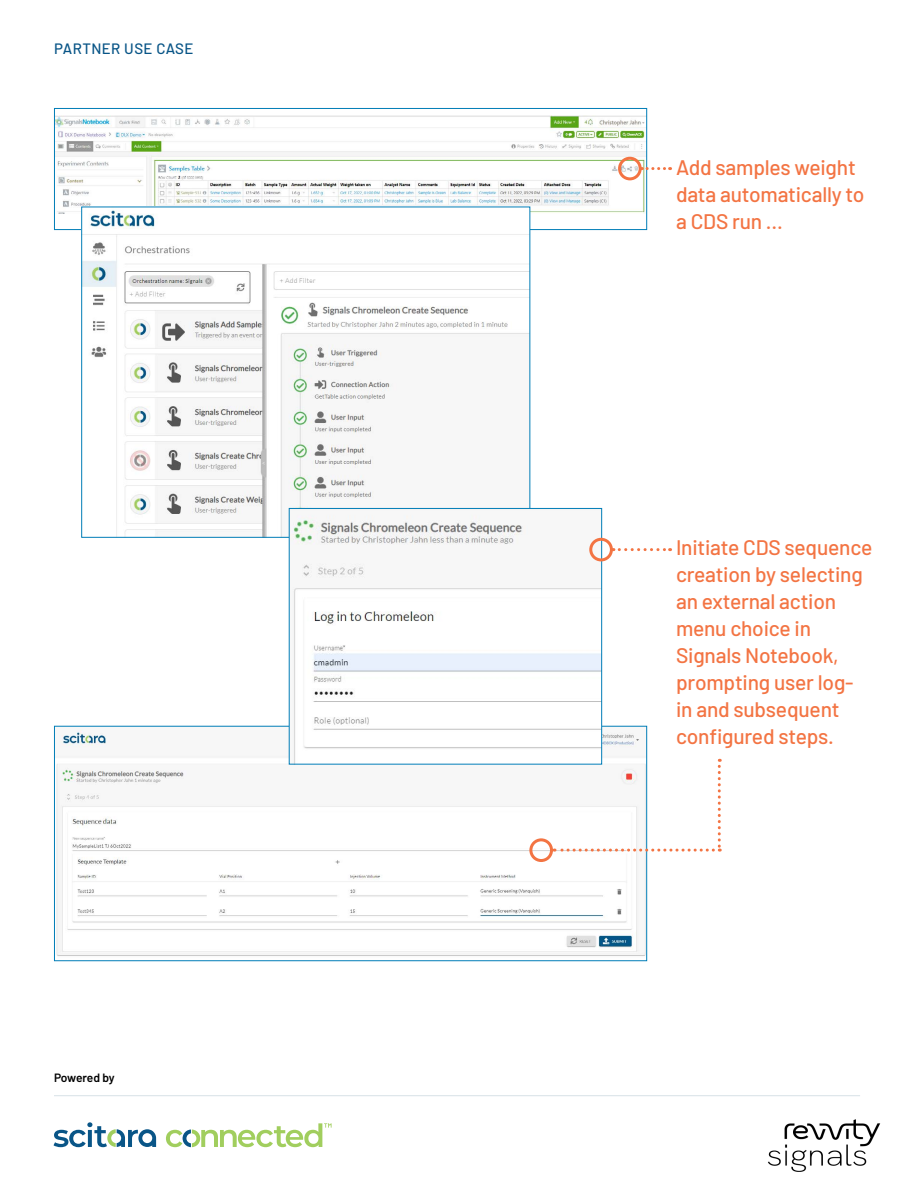
<style>
.page{position:relative;width:918px;height:1188px;background:#fff}
.page>*{position:absolute;margin:0;border:0;box-sizing:border-box;transform-origin:0 0}
.t1{font:500 21px/27px "Barlow";letter-spacing:-.01em;color:#f37443}
.t2{font:500 15px "Barlow";letter-spacing:.03em;color:#095587}
.t3{font:600 12px "Barlow";letter-spacing:-.02em;color:#000}
</style>
<div class="page">
<img style="left:56px;top:116px;width:589px;height:98px">
<div style="left:54px;top:108px;width:593px;height:122px;border:1px solid #007db7"></div>
<img style="left:56px;top:728px;width:589px;height:228px">
<img style="left:83px;top:208px;width:445px;height:328px">
<img style="left:291px;top:510px;width:309px;height:253px">
<div style="left:289px;top:508px;width:313px;height:257px;border:1px solid #007db7"></div>
<div style="left:618px;top:157px;width:24px;height:23px;border:3px solid #f37443;border-radius:50%"></div>
<svg style="left:641px;top:167px;width:30px;height:3px"></svg>
<div style="left:589px;top:538px;width:24px;height:23px;border:3px solid #f37443;border-radius:50%"></div>
<div style="left:529px;top:838px;width:24px;height:24px;border:3px solid #f37443;border-radius:50%"></div>
<svg style="left:613px;top:548px;width:58px;height:3px"></svg>
<svg style="left:554px;top:759px;width:167px;height:93px"></svg>
<hr style="left:54px;top:1095px;width:806px;height:1px;background:#d8e2e7">
<svg style="left:54px;top:1122px;width:102px;height:25px"></svg>
<svg style="left:166px;top:1123px;width:166px;height:24px"></svg>
<img style="left:768px;top:1119px;width:113px;height:53px">
<p class="t2" style="left:54px;top:38px;width:141px">PARTNER USE CASE</p>
<p class="t3" style="left:54px;top:1069px;width:62px">Powered by</p>
<p class="t1" style="left:676px;top:153px;width:190px">Add samples weight data automatically to a CDS run …</p>
<p class="t1" style="left:676px;top:532px;width:198px">Initiate CDS sequence creation by selecting an external action menu choice in<br>Signals Notebook, prompting user log&shy;in and subsequent configured steps.</p>
</div>
